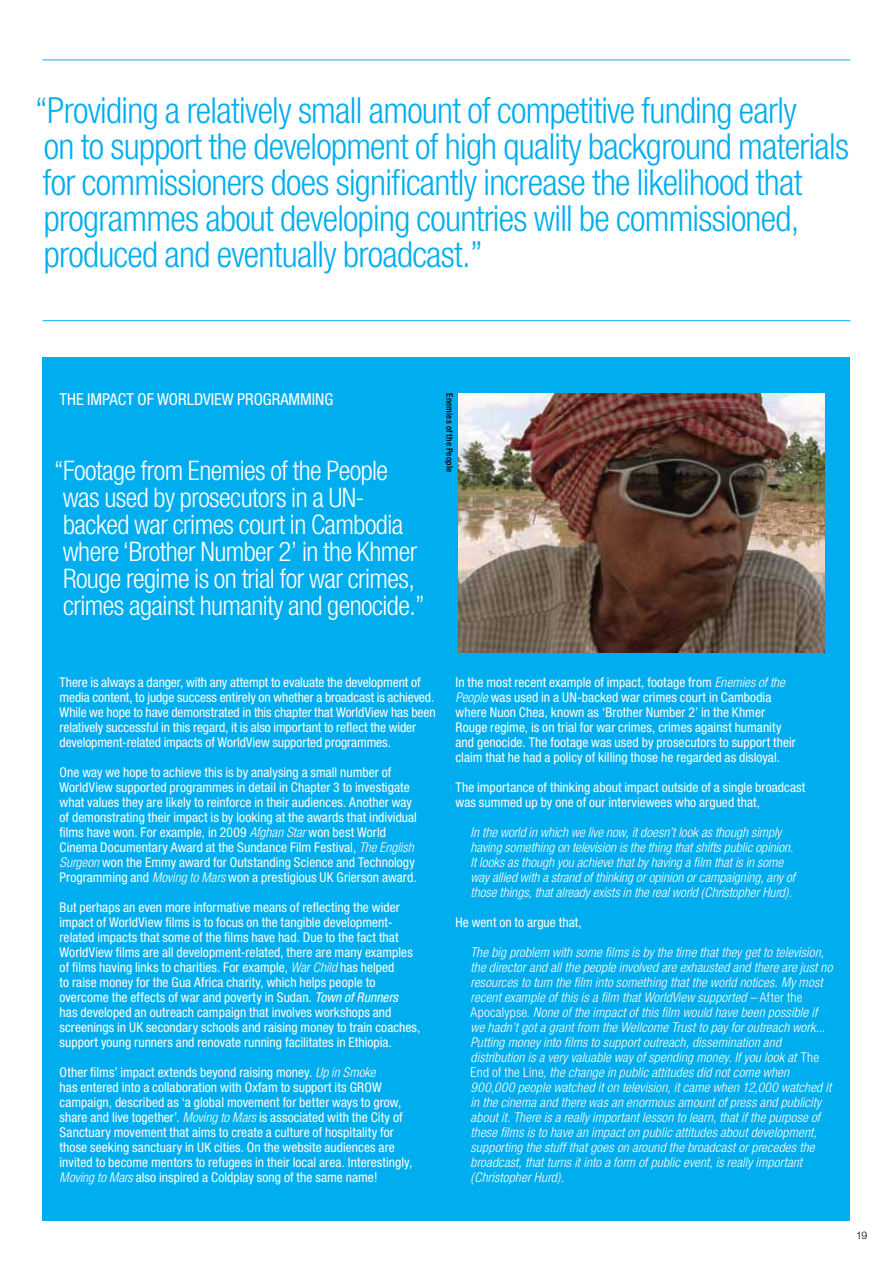
<style>
.page{position:relative;width:893px;height:1263px;background:#fff}
.page>*{position:absolute;margin:0;border:0;box-sizing:border-box;transform-origin:0 0}
.t1{font:300 condensed 36px/36px "Helvetica Neue";letter-spacing:-.02em;color:#00aeef}
.t2{font:300 condensed 27px/27px "Helvetica Neue";letter-spacing:-.02em;color:#fff}
.t3{font:condensed 16.5px "Helvetica Neue";color:#fff}
.t4{font:condensed 13.5px/15px "Helvetica Neue";color:#fff}
.t5{font:italic 300 condensed 13.5px/15px "Helvetica Neue";letter-spacing:.01em;color:#fff}
.t6{font:300 10.5px "Helvetica Neue";color:#000}
.t7{font:500 condensed 9px "Helvetica Neue";color:#000}
.s1{font-weight:300;font-style:italic}
.s2{font-style:italic}
.s3{font-style:normal}
</style>
<div class="page">
<hr style="left:43px;top:60px;width:807px;height:1px;background:#00aeef">
<hr style="left:43px;top:320px;width:807px;height:1px;background:#00aeef">
<div style="left:43px;top:357px;width:807px;height:863px;background:#00aeef"></div>
<img style="left:458px;top:394px;width:367px;height:258px">
<p class="t1" style="left:35px;top:92px;width:815px">“Providing a relatively small amount of competitive funding early<br>on to support the development of high quality background materials for commissioners does significantly increase the likelihood that programmes about developing countries will be commissioned, produced and eventually broadcast.”</p>
<p class="t3" style="left:60px;top:390px;width:275px">The impact of WorldView programming</p>
<h2 class="t2" style="left:63px;top:457px;width:363px;text-indent:-9px">“Footage from Enemies of the People was used by prosecutors in a UN - backed war crimes court in Cambodia where ‘Brother Number 2’ in the Khmer Rouge regime is on trial for war crimes, crimes against humanity and genocide.”</h2>
<p class="t7" style="left:455px;top:393px;width:80px;rotate:90deg">Enemies of the People</p>
<p class="t4" style="left:60px;top:675px;width:378px">There is always a danger, with any attempt to evaluate the development of media content, to judge success entirely on whether a broadcast is achieved.<br>While we hope to have demonstrated in this chapter that WorldView has been relatively successful in this regard, it is also important to reflect the wider development-related impacts of WorldView supported programmes.</p>
<p class="t4" style="left:60px;top:765px;width:359px">One way we hope to achieve this is by analysing a small number of WorldView supported programmes in detail in Chapter 3 to investigate what values they are likely to reinforce in their audiences. Another way of demonstrating their impact is by looking at the awards that individual films have won. For example, in 2009 <span class="s1">Afghan Star</span> won best World Cinema Documentary Award at the Sundance Film Festival, <span class="s1">The English Surgeon</span> won the Emmy award for Outstanding Science and Technology Programming and <span class="s1">Moving to Mars</span> won a prestigious UK Grierson award.</p>
<p class="t4" style="left:60px;top:900px;width:362px">But perhaps an even more informative means of reflecting the wider impact of WorldView films is to focus on the tangible development&shy;related impacts that some of the films have had. Due to the fact that WorldView films are all development-related, there are many examples of films having links to charities. For example, <span class="s1">War Child</span> has helped<br>to raise money for the Gua Africa charity, which helps people to overcome the effects of war and poverty in Sudan. <span class="s2">Town of Runners<br></span>has developed an outreach campaign that involves workshops and screenings in UK secondary schools and raising money to train coaches, support young runners and renovate running facilitates in Ethiopia.</p>
<p class="t4" style="left:60px;top:1065px;width:354px">Other films’ impact extends beyond raising money. <span class="s1">Up in Smoke<br></span>has entered into a collaboration with Oxfam to support its GROW campaign, described as ‘a global movement for better ways to grow, share and live together’. <span class="s1">Moving to Mars</span> is associated with the City of Sanctuary movement that aims to create a culture of hospitality for those seeking sanctuary in UK cities. On the website audiences are invited to become mentors to refugees in their local area. Interestingly, <span class="s1">Moving to Mars</span> also inspired a Coldplay song of the same name!</p>
<p class="t4" style="left:456px;top:674px;width:342px">In the most recent example of impact, footage from <span class="s1">Enemies of the People</span> was used in a UN -backed war crimes court in Cambodia where Nuon Chea, known as ‘Brother Number 2’ in the Khmer Rouge regime, is on trial for war crimes, crimes against humanity and genocide. The footage was used by prosecutors to support their claim that he had a policy of killing those he regarded as disloyal.</p>
<p class="t4" style="left:456px;top:779px;width:351px">The importance of thinking about impact outside of a single broadcast was summed up by one of our interviewees who argued that,</p>
<p class="t5" style="left:471px;top:824px;width:326px">In the world in which we live now, it doesn’t look as though simply having something on television is the thing that shifts public opinion.<br>It looks as though you achieve that by having a film that is in some way allied with a strand of thinking or opinion or campaigning, any of those things, that already exists in the real world (Christopher Hurd).</p>
<p class="t4" style="left:456px;top:914px;width:128px">He went on to argue that,</p>
<p class="t5" style="left:471px;top:944px;width:363px">The big problem with some films is by the time that they get to television, the director and all the people involved are exhausted and there are just no resources to turn the film into something that the world notices. My most recent example of this is a film that WorldView supported – <span class="s3">After the Apocalypse</span>. None of the impact of this film would have been possible if we hadn’t got a grant from the Wellcome Trust to pay for outreach work...<br>Putting money into films to support outreach, dissemination and distribution is a very valuable way of spending money. If you look at <span class="s3">The End of the Line</span>, the change in public attitudes did not come when 900,000 people watched it on television, it came when 12,000 watched it in the cinema and there was an enormous amount of press and publicity about it. There is a really important lesson to learn, that if the purpose of these films is to have an impact on public attitudes about development, supporting the stuff that goes on around the broadcast or precedes the broadcast, that turns it into a form of public event, is really important (Christopher Hurd).</p>
<p class="t6" style="left:856px;top:1229px;width:13px">19</p>
</div>
